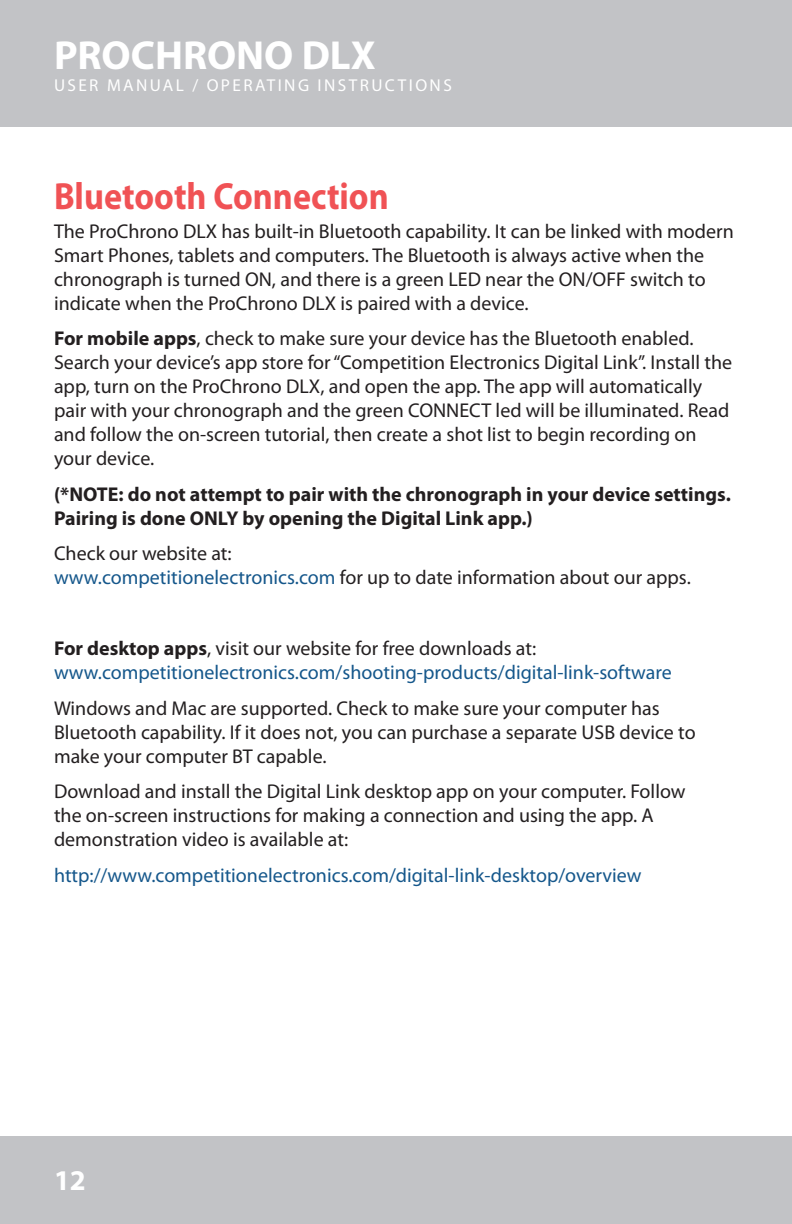
<style>
.page{position:relative;width:792px;height:1224px;background:#fff}
.page>*{position:absolute;margin:0;border:0;box-sizing:border-box;transform-origin:0 0}
.t1{font:700 40.6px "Myriad Pro";color:#fff}
.t2{font:700 38px "Myriad Pro";color:#f05255;scale:.9 1}
.t3{font:700 28.6px "Myriad Pro";color:#fff}
.t4{font:20px/24px "Myriad Pro";color:#231f20}
.t5{font:20px/24px "Myriad Pro";color:#15578b}
.t6{font:700 20px/24px "Myriad Pro";color:#231f20}
.t7{font:17.2px "Myriad Pro";letter-spacing:.14em;color:#fff}
.s1{font-weight:700}
.s2{color:#15578b}
.s3{font-weight:700;color:#231f20}
.s4{color:#231f20}
</style>
<div class="page">
<div style="left:0;top:0;width:792px;height:127px;background:#c2c3c6"></div>
<div style="left:0;top:1136px;width:792px;height:88px;background:#c2c3c6"></div>
<h1 class="t1" style="left:54px;top:29px;width:323px">PROCHRONO DLX</h1>
<p class="t7" style="left:54px;top:75px;width:399px">USER MANUAL / OPERATING INSTRUCTIONS</p>
<h2 class="t2" style="left:54px;top:171px;width:373px">Bluetooth Connection</h2>
<p class="t4" style="left:54px;top:219px;width:681px">The ProChrono DLX has built-in Bluetooth capability. It can be linked with modern Smart Phones, tablets and computers. The Bluetooth is always active when the chronograph is turned ON, and there is a green LED near the ON/OFF switch to indicate when the ProChrono DLX is paired with a device.</p>
<p class="t4" style="left:54px;top:326px;width:680px"><span class="s1">For mobile apps</span>, check to make sure your device has the Bluetooth enabled.<br>Search your device’s app store for “Competition Electronics Digital Link”. Install the app, turn on the ProChrono DLX, and open the app. The app will automatically pair with your chronograph and the green CONNECT led will be illuminated. Read and follow the on-screen tutorial, then create a shot list to begin recording on your device.</p>
<p class="t6" style="left:54px;top:481px;width:678px">(*NOTE: do not attempt to pair with the chronograph in your device settings.<br>Pairing is done ONLY by opening the Digital Link app.)</p>
<p class="t4" style="left:54px;top:541px;width:638px">Check our website at:<br><span class="s2">www.competitionelectronics.com</span> for up to date information about our apps.</p>
<p class="t5" style="left:54px;top:636px;width:619px"><span class="s3">For desktop apps</span><span class="s4">, visit our website for free downloads at: </span>www.competitionelectronics.com/shooting-products/digital-link-software</p>
<p class="t4" style="left:54px;top:696px;width:643px">Windows and Mac are supported. Check to make sure your computer has<br>Bluetooth capability. If it does not, you can purchase a separate USB device to make your computer BT capable.</p>
<p class="t4" style="left:54px;top:779px;width:633px">Download and install the Digital Link desktop app on your computer. Follow the on-screen instructions for making a connection and using the app. A demonstration video is available at:</p>
<p class="t5" style="left:54px;top:863px;width:589px">http://www.competitionelectronics.com/digital-link-desktop/overview</p>
<h3 class="t3" style="left:54px;top:1161px;width:33px">12</h3>
</div>
